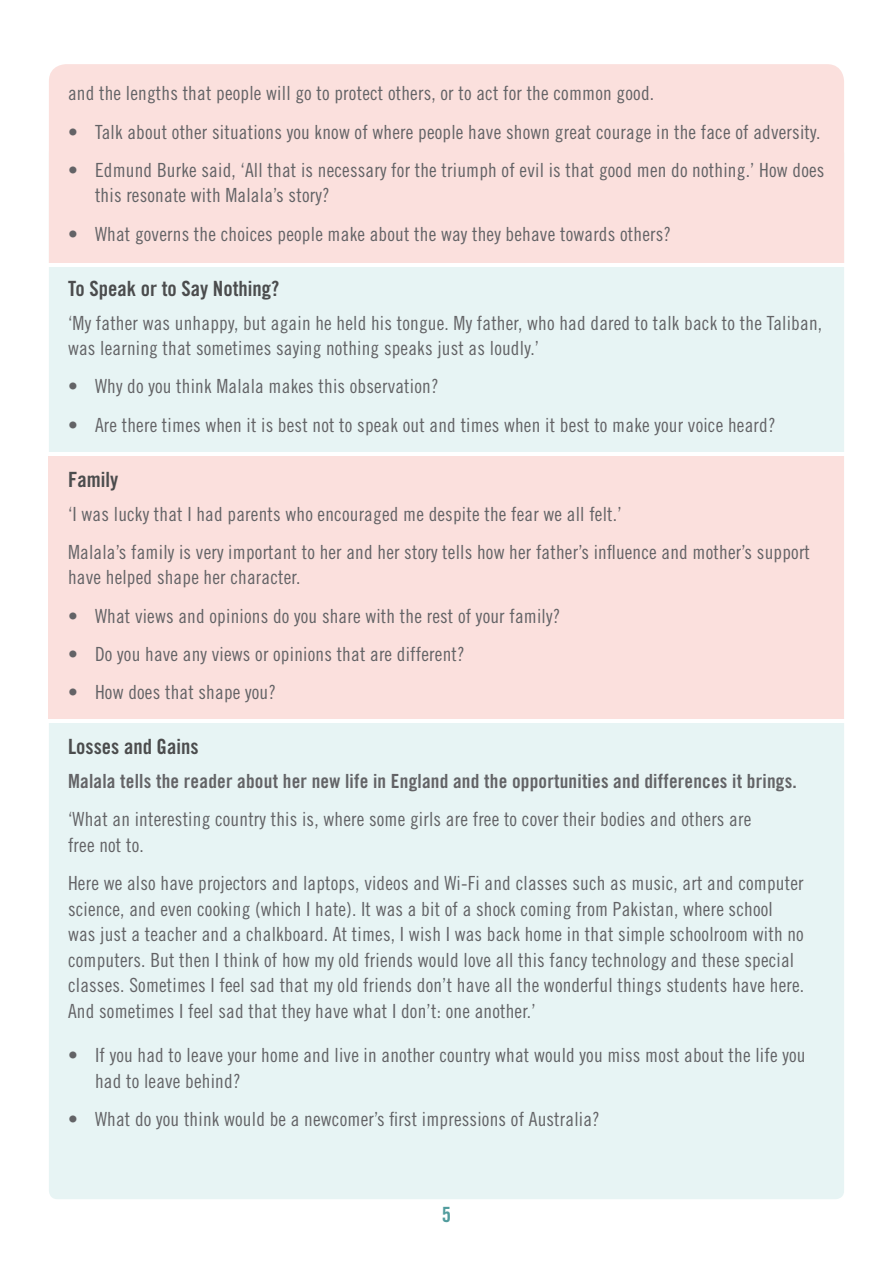
<style>
.page{position:relative;width:893px;height:1263px;background:#fff}
.page>*{position:absolute;margin:0;border:0;box-sizing:border-box;transform-origin:0 0}
.t1{font:21px "Trade Gothic Bold Cond Twenty";color:#4b4c4d}
.t2{font:21px "Trade Gothic Bold Cond Twenty";color:#519c9d}
.t3{font:19.5px/25.5px "Trade Gothic Cond Eighteen";letter-spacing:.01em;color:#636366}
.t4{font:19.5px "Trade Gothic Bold Cond Twenty";letter-spacing:.01em;color:#636366}
</style>
<div class="page">
<div style="left:49px;top:145px;width:795px;height:1054px;background:#e7f4f4;border-radius:9px"></div>
<div style="left:49px;top:64px;width:795px;height:200px;background:#fbe0dd"></div>
<div style="left:49px;top:452px;width:795px;height:267px;background:#fbe0dd"></div>
<hr style="left:9px;top:264px;width:884px;height:3px;background:#fff">
<hr style="left:9px;top:452px;width:884px;height:3px;background:#fff">
<hr style="left:9px;top:719px;width:884px;height:4px;background:#fff">
<p class="t3" style="left:68px;top:80px;width:588px">and the lengths that people will go to protect others, or to act for the common good.</p>
<p class="t3" style="left:68px;top:119px;width:754px">• Talk about other situations you know of where people have shown great courage in the face of adversity.</p>
<p class="t3" style="left:95px;top:157px;width:731px;text-indent:-27px">• Edmund Burke said, ‘All that is necessary for the triumph of evil is that good men do nothing.’ How does this resonate with Malala’s story?</p>
<p class="t3" style="left:68px;top:221px;width:605px">• What governs the choices people make about the way they behave towards others?</p>
<p class="t1" style="left:68px;top:275px;width:213px">To Speak or to Say Nothing?</p>
<p class="t3" style="left:68px;top:310px;width:756px">‘My father was unhappy, but again he held his tongue. My father, who had dared to talk back to the Taliban, was learning that sometimes saying nothing speaks just as loudly.’</p>
<p class="t3" style="left:68px;top:373px;width:372px">• Why do you think Malala makes this observation?</p>
<p class="t3" style="left:68px;top:412px;width:709px">• Are there times when it is best not to speak out and times when it best to make your voice heard?</p>
<p class="t1" style="left:68px;top:466px;width:52px">Family</p>
<p class="t3" style="left:68px;top:494px;width:743px;line-height:38.2px">‘I was lucky that I had parents who encouraged me despite the fear we all felt.’<br>Malala’s family is very important to her and her story tells how her father’s influence and mother’s support</p>
<p class="t3" style="left:68px;top:564px;width:234px">have helped shape her character.</p>
<p class="t3" style="left:68px;top:603px;width:494px">• What views and opinions do you share with the rest of your family?</p>
<p class="t3" style="left:68px;top:641px;width:398px">• Do you have any views or opinions that are different?</p>
<p class="t3" style="left:68px;top:679px;width:210px">• How does that shape you?</p>
<p class="t1" style="left:68px;top:734px;width:132px">Losses and Gains</p>
<p class="t4" style="left:68px;top:769px;width:730px">Malala tells the reader about her new life in England and the opportunities and differences it brings.</p>
<p class="t3" style="left:68px;top:806px;width:685px">‘What an interesting country this is, where some girls are free to cover their bodies and others are free not to.</p>
<p class="t3" style="left:68px;top:870px;width:738px">Here we also have projectors and laptops, videos and Wi-Fi and classes such as music, art and computer science, and even cooking (which I hate). It was a bit of a shock coming from Pakistan, where school was just a teacher and a chalkboard. At times, I wish I was back home in that simple schoolroom with no computers. But then I think of how my old friends would love all this fancy technology and these special classes. Sometimes I feel sad that my old friends don’t have all the wonderful things students have here.<br>And sometimes I feel sad that they have what I don’t: one another.’</p>
<p class="t3" style="left:95px;top:1042px;width:712px;text-indent:-27px">• If you had to leave your home and live in another country what would you miss most about the life you had to leave behind?</p>
<p class="t3" style="left:68px;top:1106px;width:533px">• What do you think would be a newcomer’s first impressions of Australia?</p>
<p class="t2" style="left:442px;top:1201px;width:11px">5</p>
</div>
